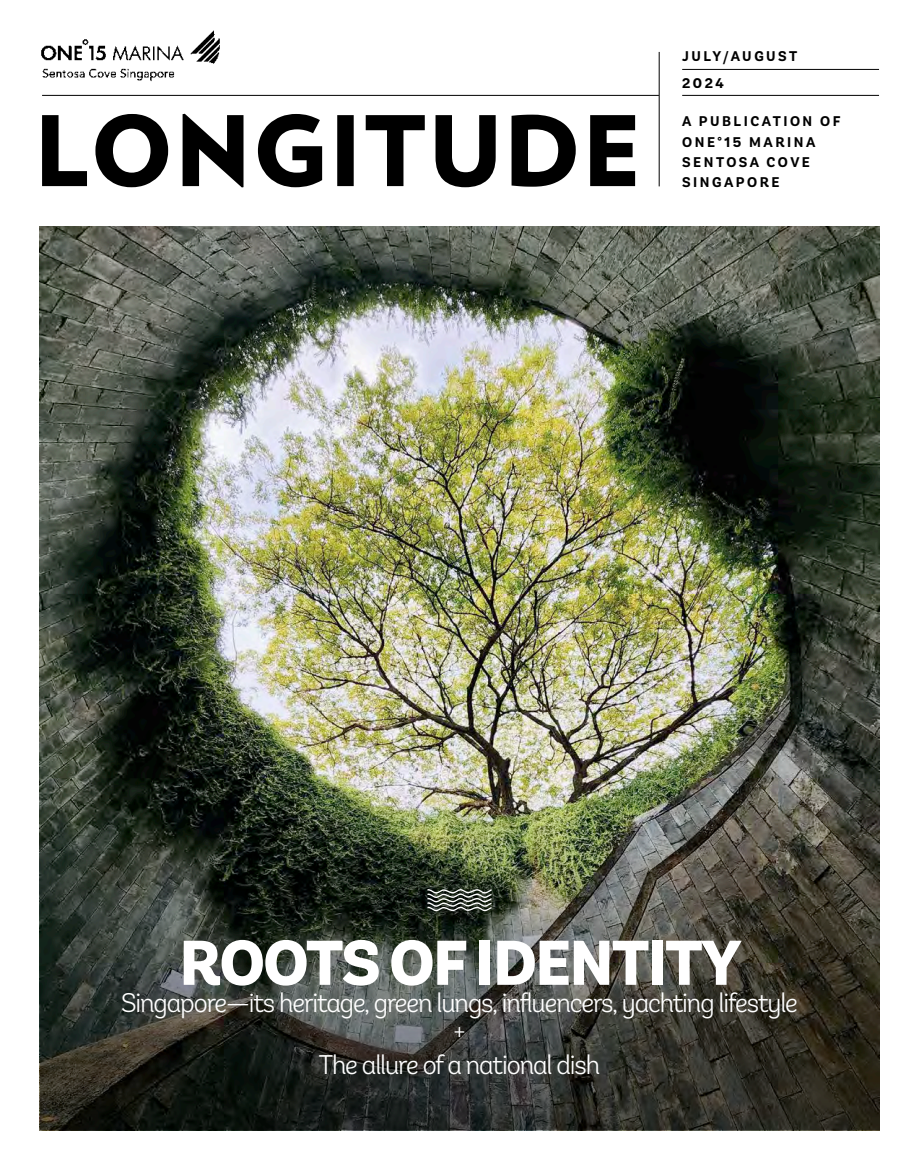
<style>
.page{position:relative;width:919px;height:1170px;background:#fff}
.page>*{position:absolute;margin:0;border:0;box-sizing:border-box;transform-origin:0 0}
.t1{font:900 63px "Andes Neue Alt 2";letter-spacing:-.025em;color:#fff}
.t2{font:300 27px/27px "Andes Neue Alt 2";letter-spacing:-.04em;color:#fff;text-align:center}
.t3{font:700 14.1px/20.2px "Andes Neue";letter-spacing:.18em;color:#000}
</style>
<div class="page">
<img style="left:40px;top:227px;width:838px;height:570px">
<svg style="left:42px;top:114px;width:593px;height:73px"></svg>
<hr style="left:42px;top:95px;width:617px;height:1px;background:#000">
<hr style="left:682px;top:69px;width:196px;height:1px;background:#000">
<hr style="left:682px;top:95px;width:196px;height:1px;background:#000">
<hr style="left:659px;top:52px;width:1px;height:134px;background:#000">
<img style="left:41px;top:30px;width:179px;height:52px">
<img style="left:40px;top:797px;width:838px;height:332px">
<svg style="left:427px;top:887px;width:64px;height:25px"></svg>
<p class="t3" style="left:682px;top:42px;width:117px;line-height:27px">JULY/AUGUST<br>2024</p>
<p class="t3" style="left:682px;top:111px;width:160px">A PUBLICATION OF<br>ONE°15 MARINA<br>SENTOSA COVE<br>SINGAPORE</p>
<h1 class="t1" style="left:179px;top:918px;width:563px">ROOTS OF IDENTITY</h1>
<p class="t2" style="left:121px;top:988px;width:678px">Singapore—its heritage, green lungs, influencers, yachting lifestyle +</p>
<p class="t2" style="left:319px;top:1051px;width:283px">The allure of a national dish</p>
</div>
